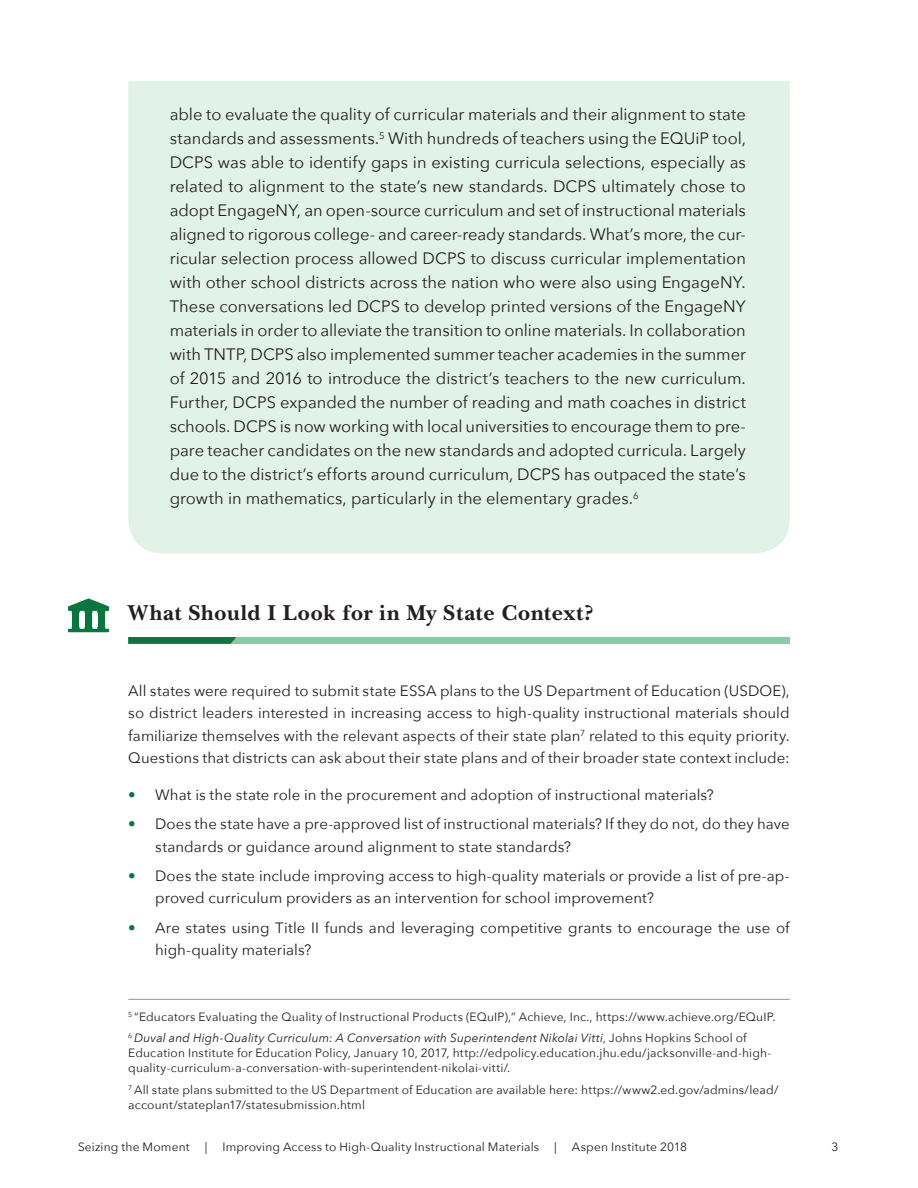
<style>
.page{position:relative;width:918px;height:1188px;background:#fff}
.page>*{position:absolute;margin:0;border:0;box-sizing:border-box;transform-origin:0 0}
.Headline_New{font:700 22.5px "New Baskerville Std";letter-spacing:.02em;color:#231f20}
.Example_body_copy{font:16.5px/24px "Avenir Next";color:#231f20;text-align:justify}
.Body_Copy{font:15px/22.5px "Avenir Next";letter-spacing:.005em;color:#231f20}
.Endnotes{font:12px/15px "Avenir Next";letter-spacing:.015em;color:#231f20}
.s1{font-weight:500;font-style:italic;color:#08763f}
.s2{font-style:italic}
</style>
<div class="page">
<div style="left:128px;top:81px;width:662px;height:473px;background:#e1f2e9"></div>
<hr style="left:128px;top:999px;width:662px;height:1px;background:#939598">
<div style="left:128px;top:637px;width:662px;height:7px;background:#87cca7"></div>
<svg style="left:128px;top:637px;width:108px;height:7px"></svg>
<div style="left:73px;top:610px;width:6px;height:19px;background:#08763f"></div>
<div style="left:85px;top:611px;width:7px;height:19px;background:#08763f"></div>
<div style="left:98px;top:611px;width:6px;height:19px;background:#08763f"></div>
<hr style="left:68px;top:629px;width:41px;height:3px;background:#08763f">
<svg style="left:68px;top:598px;width:41px;height:15px"></svg>
<svg style="left:72px;top:627px;width:33px;height:2px"></svg>
<p class="Example_body_copy" style="left:170px;top:102px;width:578px">able to evaluate the quality of curricular materials and their alignment to state standards and assessments.<sup>5</sup> With hundreds of teachers using the EQUiP tool, DCPS was able to identify gaps in existing curricula selections, especially as related to alignment to the state’s new standards. DCPS ultimately chose to adopt EngageNY, an open-source curriculum and set of instructional materials aligned to rigorous college- and career-ready standards. What’s more, the cur&shy;ricular selection process allowed DCPS to discuss curricular implementation with other school districts across the nation who were also using EngageNY.<br>These conversations led DCPS to develop printed versions of the EngageNY materials in order to alleviate the transition to online materials. In collaboration with TNTP, DCPS also implemented summer teacher academies in the summer of 2015 and 2016 to introduce the district’s teachers to the new curriculum.<br>Further, DCPS expanded the number of reading and math coaches in district schools. DCPS is now working with local universities to encourage them to pre&shy;pare teacher candidates on the new standards and adopted curricula. Largely due to the district’s efforts around curriculum, DCPS has outpaced the state’s growth in mathematics, particularly in the elementary grades.<sup>6</sup></p>
<p class="Headline_New" style="left:128px;top:599px;width:467px">What Should I Look for in My State Context?</p>
<p class="Body_Copy" style="left:128px;top:679px;width:663px;text-align:justify">All states were required to submit state ESSA plans to the US Department of Education (USDOE), so district leaders interested in increasing access to high-quality instructional materials should familiarize themselves with the relevant aspects of their state plan<sup>7</sup> related to this equity priority.<br>Questions that districts can ask about their state plans and of their broader state context include:</p>
<p class="Body_Copy" style="left:128px;top:783px;width:587px"><span class="s1">•</span> What is the state role in the procurement and adoption of instructional materials?</p>
<p class="Body_Copy" style="left:155px;top:812px;width:636px;text-indent:-27px"><span class="s1">•</span> Does the state have a pre-approved list of instructional materials? If they do not, do they have standards or guidance around alignment to state standards?</p>
<p class="Body_Copy" style="left:155px;top:864px;width:636px;text-indent:-27px"><span class="s1">•</span> Does the state include improving access to high-quality materials or provide a list of pre-ap&shy;proved curriculum providers as an intervention for school improvement?</p>
<p class="Body_Copy" style="left:155px;top:916px;width:636px;text-indent:-27px"><span class="s1">•</span> Are states using Title II funds and leveraging competitive grants to encourage the use of high-quality materials?</p>
<p class="Endnotes" style="left:128px;top:1008px;width:649px"><sup>5</sup> “Educators Evaluating the Quality of Instructional Products (EQuIP),” Achieve, Inc., https://www.achieve.org/EQuIP.</p>
<p class="Endnotes" style="left:128px;top:1030px;width:645px"><sup>6</sup> <span class="s2">Duval and High-Quality Curriculum: A Conversation with Superintendent Nikolai Vitti</span>, Johns Hopkins School of<br>Education Institute for Education Policy, January 10, 2017, http://edpolicy.education.jhu.edu/jacksonville-and-high&shy;quality-curriculum-a-conversation-with-superintendent-nikolai-vitti/.</p>
<p class="Endnotes" style="left:128px;top:1082px;width:652px"><sup>7</sup> All state plans submitted to the US Department of Education are available here: https://www2.ed.gov/admins/lead/ account/stateplan17/statesubmission.html</p>
<p class="Endnotes" style="left:78px;top:1138px;width:113px">Seizing the Moment</p>
<p class="Endnotes" style="left:205px;top:1138px;width:4px">|</p>
<p class="Endnotes" style="left:222px;top:1138px;width:318px">Improving Access to High-Quality Instructional Materials</p>
<p class="Endnotes" style="left:554px;top:1138px;width:4px">|</p>
<p class="Endnotes" style="left:572px;top:1138px;width:117px">Aspen Institute 2018</p>
<p class="Endnotes" style="left:832px;top:1138px;width:8px">3</p>
</div>
